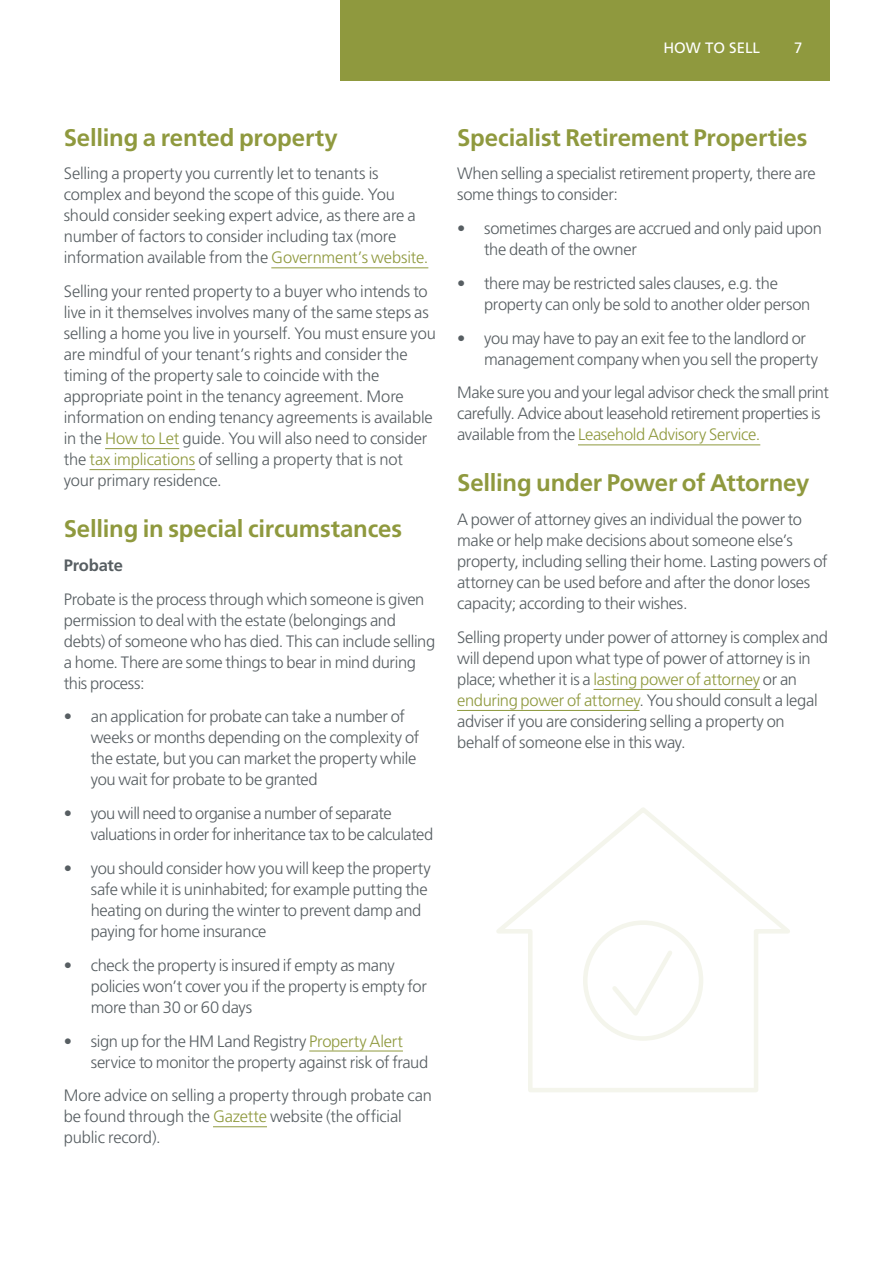
<style>
.page{position:relative;width:893px;height:1263px;background:#fff}
.page>*{position:absolute;margin:0;border:0;box-sizing:border-box;transform-origin:0 0}
.t1{font:700 24px "Frutiger LT Std";letter-spacing:-.005em;color:#8f993e}
.Body_copy{font:300 16.5px/21px "Frutiger LT Std";letter-spacing:-.02em;color:#575e62}
.Body_copy-2{font:700 16.5px "Frutiger LT Std";letter-spacing:-.015em;color:#575e62}
.t2{font:15px "Frutiger LT Std";color:#fff}
.s1{color:#8f993e}
</style>
<div class="page">
<div style="left:340px;top:0;width:489px;height:81px;background:#8f993e"></div>
<hr style="left:271px;top:267px;width:157px;height:1px;background:#8f993e">
<hr style="left:105px;top:448px;width:74px;height:1px;background:#8f993e">
<hr style="left:89px;top:469px;width:106px;height:1px;background:#8f993e">
<hr style="left:309px;top:1050px;width:94px;height:1px;background:#8f993e">
<hr style="left:213px;top:1126px;width:54px;height:1px;background:#8f993e">
<hr style="left:578px;top:444px;width:182px;height:1px;background:#8f993e">
<hr style="left:593px;top:689px;width:167px;height:1px;background:#8f993e">
<hr style="left:457px;top:710px;width:182px;height:1px;background:#8f993e">
<svg style="left:496px;top:807px;width:294px;height:285px"></svg>
<p class="t2" style="left:663px;top:39px;width:98px">HOW TO SELL</p>
<p class="t2" style="left:794px;top:39px;width:10px">7</p>
<h2 class="t1" style="left:64px;top:123px;width:275px">Selling a rented property</h2>
<p class="Body_copy" style="left:64px;top:163px;width:366px">Selling a property you currently let to tenants is complex and beyond the scope of this guide. You should consider seeking expert advice, as there are a number of factors to consider including tax (more information available from the <span class="s1">Government’s website.</span></p>
<p class="Body_copy" style="left:64px;top:281px;width:374px">Selling your rented property to a buyer who intends to live in it themselves involves many of the same steps as selling a home you live in yourself. You must ensure you are mindful of your tenant’s rights and consider the timing of the property sale to coincide with the appropriate point in the tenancy agreement. More information on ending tenancy agreements is available in the <span class="s1">How to Let</span> guide. You will also need to consider the <span class="s1">tax implications</span> of selling a property that is not your primary residence.</p>
<h2 class="t1" style="left:64px;top:515px;width:340px">Selling in special circumstances</h2>
<p class="Body_copy-2" style="left:64px;top:555px;width:61px">Probate</p>
<p class="Body_copy" style="left:64px;top:589px;width:373px">Probate is the process through which someone is given permission to deal with the estate (belongings and debts) of someone who has died. This can include selling a home. There are some things to bear in mind during this process:</p>
<p class="Body_copy" style="left:91px;top:706px;width:330px;text-indent:-27px">• an application for probate can take a number of weeks or months depending on the complexity of the estate, but you can market the property while you wait for probate to be granted</p>
<p class="Body_copy" style="left:91px;top:803px;width:344px;text-indent:-27px">• you will need to organise a number of separate valuations in order for inheritance tax to be calculated</p>
<p class="Body_copy" style="left:91px;top:858px;width:341px;text-indent:-27px">• you should consider how you will keep the property safe while it is uninhabited; for example putting the heating on during the winter to prevent damp and paying for home insurance</p>
<p class="Body_copy" style="left:91px;top:955px;width:338px;text-indent:-27px">• check the property is insured if empty as many policies won’t cover you if the property is empty for more than 30 or 60 days</p>
<p class="Body_copy" style="left:91px;top:1030px;width:339px;text-indent:-27px">• sign up for the HM Land Registry <span class="s1">Property Alert </span>service to monitor the property against risk of fraud</p>
<p class="Body_copy" style="left:64px;top:1085px;width:370px">More advice on selling a property through probate can be found through the <span class="s1">Gazette</span> website (the official public record).</p>
<h2 class="t1" style="left:457px;top:123px;width:352px">Specialist Retirement Properties</h2>
<p class="Body_copy" style="left:457px;top:163px;width:360px">When selling a specialist retirement property, there are some things to consider:</p>
<p class="Body_copy" style="left:484px;top:218px;width:339px;text-indent:-27px">• sometimes charges are accrued and only paid upon the death of the owner</p>
<p class="Body_copy" style="left:484px;top:273px;width:328px;text-indent:-27px">• there may be restricted sales clauses, e.g. the property can only be sold to another older person</p>
<p class="Body_copy" style="left:484px;top:328px;width:336px;text-indent:-27px">• you may have to pay an exit fee to the landlord or management company when you sell the property</p>
<p class="Body_copy" style="left:457px;top:382px;width:373px">Make sure you and your legal advisor check the small print carefully. Advice about leasehold retirement properties is available from the <span class="s1">Leasehold Advisory Service.</span></p>
<h2 class="t1" style="left:457px;top:469px;width:354px">Selling under Power of Attorney</h2>
<p class="Body_copy" style="left:457px;top:509px;width:372px">A power of attorney gives an individual the power to make or help make decisions about someone else’s property, including selling their home. Lasting powers of attorney can be used before and after the donor loses capacity; according to their wishes.</p>
<p class="Body_copy" style="left:457px;top:627px;width:372px">Selling property under power of attorney is complex and will depend upon what type of power of attorney is in place; whether it is a <span class="s1">lasting power of attorney</span> or an <span class="s1">enduring power of attorney</span>. You should consult a legal adviser if you are considering selling a property on behalf of someone else in this way.</p>
</div>
